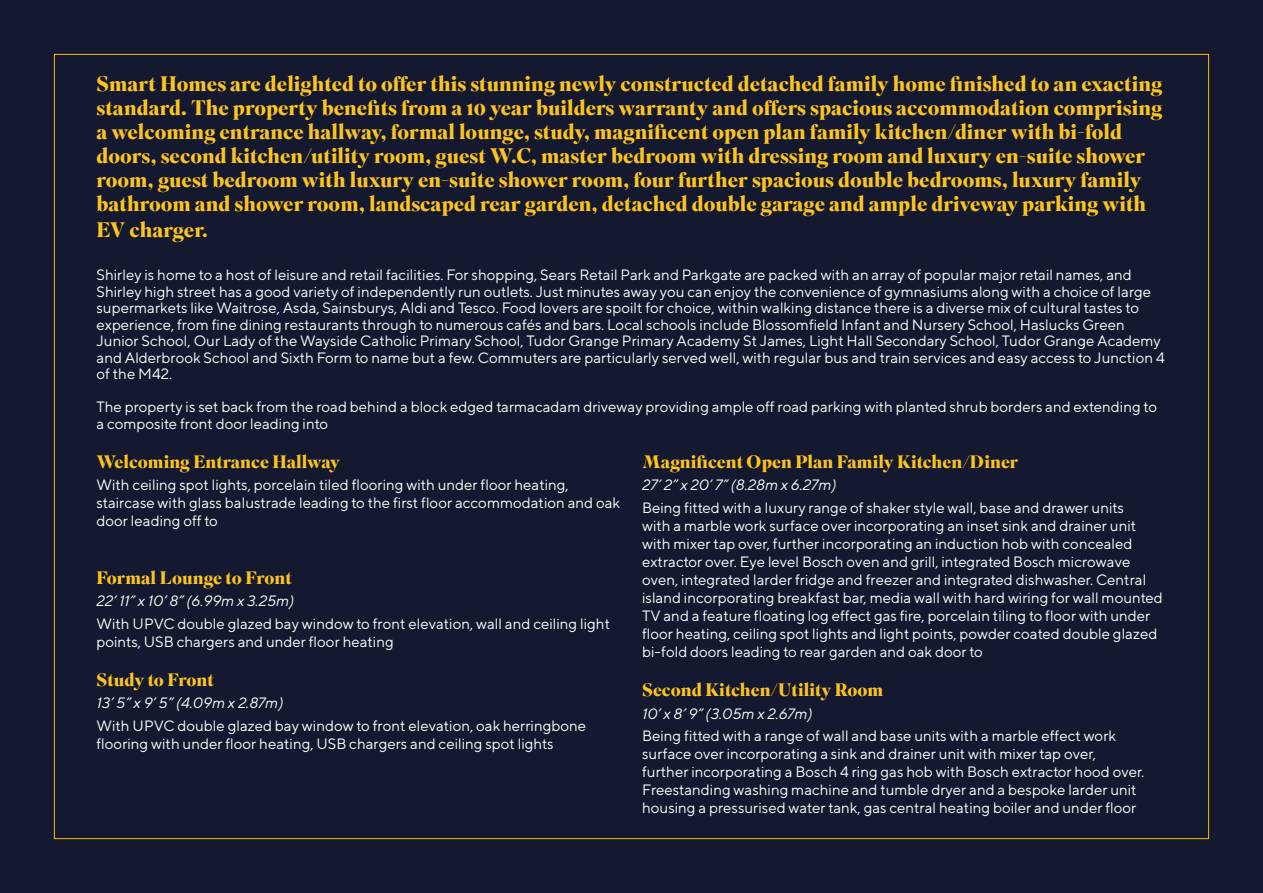
<style>
.page{position:relative;width:1263px;height:893px;background:#14192f}
.page>*{position:absolute;margin:0;border:0;box-sizing:border-box;transform-origin:0 0}
.t1{font:700 21px/24.3px "Superior Title";color:#fdc41f}
.t2{font:700 18px "Superior Title";color:#fdc41f}
.t3{font:15px/18px "TT Norms";color:#fff}
.t4{font:italic 15px "TT Norms";color:#fff}
</style>
<div class="page">
<p class="t1" style="left:97px;top:73px;width:1067px">Smart Homes are delighted to offer this stunning newly constructed detached family home finished to an exacting standard. The property benefits from a 10 year builders warranty and offers spacious accommodation comprising a welcoming entrance hallway, formal lounge, study, magnificent open plan family kitchen/diner with bi-fold doors, second kitchen/utility room, guest W.C, master bedroom with dressing room and luxury en-suite shower room, guest bedroom with luxury en-suite shower room, four further spacious double bedrooms, luxury family bathroom and shower room, landscaped rear garden, detached double garage and ample driveway parking with EV charger.</p>
<p class="t3" style="left:97px;top:266px;width:1070px;line-height:16.5px">Shirley is home to a host of leisure and retail facilities. For shopping, Sears Retail Park and Parkgate are packed with an array of popular major retail names, and Shirley high street has a good variety of independently run outlets. Just minutes away you can enjoy the convenience of gymnasiums along with a choice of large supermarkets like Waitrose, Asda, Sainsburys, Aldi and Tesco. Food lovers are spoilt for choice, within walking distance there is a diverse mix of cultural tastes to experience, from fine dining restaurants through to numerous cafés and bars. Local schools include Blossomfield Infant and Nursery School, Haslucks Green Junior School, Our Lady of the Wayside Catholic Primary School, Tudor Grange Primary Academy St James, Light Hall Secondary School, Tudor Grange Academy and Alderbrook School and Sixth Form to name but a few. Commuters are particularly served well, with regular bus and train services and easy access to Junction 4 of the M42.</p>
<p class="t3" style="left:97px;top:398px;width:1062px;line-height:16.5px">The property is set back from the road behind a block edged tarmacadam driveway providing ample off road parking with planted shrub borders and extending to a composite front door leading into</p>
<p class="t2" style="left:97px;top:451px;width:245px">Welcoming Entrance Hallway</p>
<p class="t3" style="left:97px;top:476px;width:525px">With ceiling spot lights, porcelain tiled flooring with under floor heating, staircase with glass balustrade leading to the first floor accommodation and oak door leading off to</p>
<p class="t2" style="left:642px;top:451px;width:378px">Magnificent Open Plan Family Kitchen/Diner</p>
<p class="t4" style="left:642px;top:476px;width:196px">27’ 2” x 20’ 7” (8.28m x 6.27m)</p>
<p class="t3" style="left:642px;top:498px;width:522px">Being fitted with a luxury range of shaker style wall, base and drawer units<br>with a marble work surface over incorporating an inset sink and drainer unit with mixer tap over, further incorporating an induction hob with concealed extractor over. Eye level Bosch oven and grill, integrated Bosch microwave oven, integrated larder fridge and freezer and integrated dishwasher. Central island incorporating breakfast bar, media wall with hard wiring for wall mounted TV and a feature floating log effect gas fire, porcelain tiling to floor with under floor heating, ceiling spot lights and light points, powder coated double glazed bi-fold doors leading to rear garden and oak door to</p>
<p class="t2" style="left:642px;top:679px;width:243px">Second Kitchen/Utility Room</p>
<p class="t4" style="left:642px;top:704px;width:172px">10’ x 8’ 9” (3.05m x 2.67m)</p>
<p class="t3" style="left:642px;top:726px;width:504px">Being fitted with a range of wall and base units with a marble effect work surface over incorporating a sink and drainer unit with mixer tap over, further incorporating a Bosch 4 ring gas hob with Bosch extractor hood over.<br>Freestanding washing machine and tumble dryer and a bespoke larder unit housing a pressurised water tank, gas central heating boiler and under floor</p>
<p class="t2" style="left:97px;top:566px;width:197px">Formal Lounge to Front</p>
<p class="t4" style="left:97px;top:592px;width:199px">22’ 11” x 10’ 8” (6.99m x 3.25m)</p>
<p class="t3" style="left:97px;top:614px;width:515px">With UPVC double glazed bay window to front elevation, wall and ceiling light points, USB chargers and under floor heating</p>
<p class="t2" style="left:97px;top:669px;width:119px">Study to Front</p>
<p class="t4" style="left:97px;top:694px;width:188px">13’ 5” x 9’ 5” (4.09m x 2.87m)</p>
<p class="t3" style="left:97px;top:716px;width:491px">With UPVC double glazed bay window to front elevation, oak herringbone flooring with under floor heating, USB chargers and ceiling spot lights</p>
</div>
